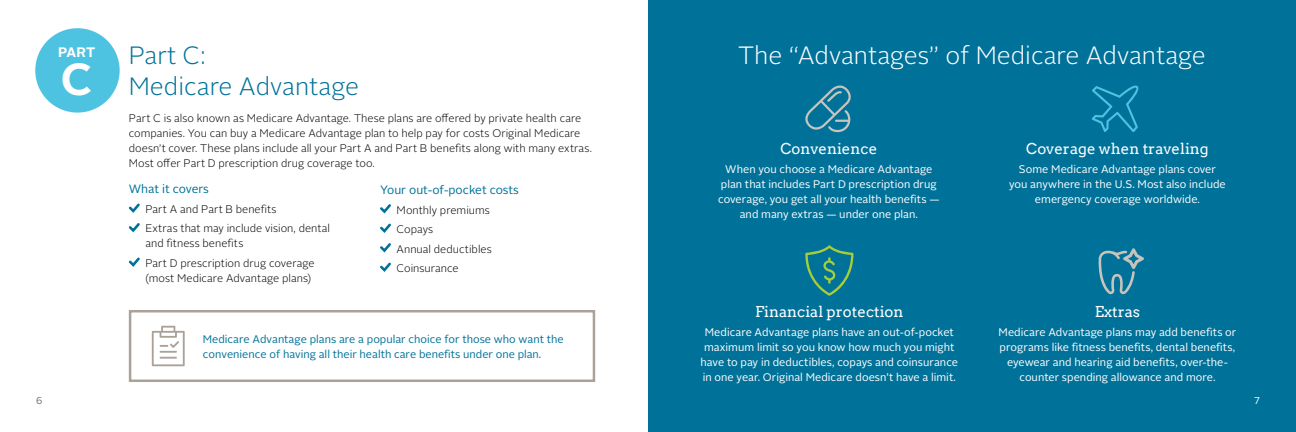
<style>
.page{position:relative;width:1296px;height:432px;background:#fff}
.page>*{position:absolute;margin:0;border:0;box-sizing:border-box;transform-origin:0 0}
.t1{font:700 45px "Alright Sans";color:#fff}
.A_subhead{font:300 25px "Alright Sans";color:#fff}
.A_subhead-2{font:300 25px/31px "Alright Sans";color:#007299}
.Head_in_a_box_centered{font:15px "Arvo";color:#fff}
.t2{font:700 13.8px "Alright Sans";color:#fff}
.C_subhead{font:12px "Alright Sans";color:#007299}
.Text_centered{font:11px/15px "Alright Sans";letter-spacing:.005em;color:#fff;text-align:center}
.Text{font:300 11px/15px "Alright Sans";letter-spacing:.005em;color:#000}
.C_subhead-2{font:11px/15px "Alright Sans";color:#007299}
.t3{font:10px "Alright Sans";color:#6d6e71}
.t4{font:10px "Alright Sans";color:#fff}
</style>
<div class="page">
<div style="left:648px;top:0;width:648px;height:432px;background:#007299"></div>
<svg style="left:129px;top:203px;width:11px;height:10px"></svg>
<svg style="left:128px;top:223px;width:12px;height:10px"></svg>
<svg style="left:129px;top:257px;width:11px;height:10px"></svg>
<svg style="left:380px;top:204px;width:11px;height:10px"></svg>
<svg style="left:380px;top:223px;width:11px;height:10px"></svg>
<svg style="left:380px;top:243px;width:11px;height:10px"></svg>
<svg style="left:380px;top:262px;width:11px;height:10px"></svg>
<div style="left:35px;top:28px;width:85px;height:85px;background:#4dc2e1;border-radius:50%"></div>
<div style="left:129px;top:310px;width:466px;height:72px;border:2px solid #aaa299"></div>
<svg style="left:152px;top:326px;width:33px;height:40px"></svg>
<svg style="left:1092px;top:85px;width:47px;height:47px"></svg>
<svg style="left:805px;top:85px;width:46px;height:47px"></svg>
<svg style="left:805px;top:245px;width:48px;height:51px"></svg>
<svg style="left:1098px;top:249px;width:46px;height:45px"></svg>
<p class="t2" style="left:58px;top:42px;width:39px">PART</p>
<p class="t1" style="left:61px;top:47px;width:33px">C</p>
<p class="A_subhead-2" style="left:129px;top:40px;width:232px">Part C:<br>Medicare Advantage</p>
<p class="Text" style="left:129px;top:111px;width:465px">Part C is also known as Medicare Advantage. These plans are offered by private health care companies. You can buy a Medicare Advantage plan to help pay for costs Original Medicare doesn’t cover. These plans include all your Part A and Part B benefits along with many extras.<br>Most offer Part D prescription drug coverage too.</p>
<p class="C_subhead" style="left:129px;top:181px;width:82px">What it covers</p>
<p class="Text" style="left:145px;top:202px;width:133px">Part A and Part B benefits</p>
<p class="Text" style="left:145px;top:221px;width:186px">Extras that may include vision, dental and fitness benefits</p>
<p class="Text" style="left:145px;top:256px;width:171px">Part D prescription drug coverage (most Medicare Advantage plans)</p>
<p class="C_subhead" style="left:380px;top:182px;width:141px">Your out-of-pocket costs</p>
<p class="Text" style="left:397px;top:202px;width:95px">Monthly premiums</p>
<p class="Text" style="left:397px;top:222px;width:38px">Copays</p>
<p class="Text" style="left:397px;top:241px;width:97px">Annual deductibles</p>
<p class="Text" style="left:397px;top:261px;width:64px">Coinsurance</p>
<p class="C_subhead-2" style="left:203px;top:332px;width:362px">Medicare Advantage plans are a popular choice for those who want the convenience of having all their health care benefits under one plan.</p>
<p class="A_subhead" style="left:738px;top:38px;width:469px">The “Advantages” of Medicare Advantage</p>
<p class="Head_in_a_box_centered" style="left:780px;top:139px;width:98px">Convenience</p>
<p class="Text_centered" style="left:718px;top:162px;width:223px">When you choose a Medicare Advantage plan that includes Part D prescription drug coverage, you get all your health benefits — and many extras — under one plan.</p>
<p class="Head_in_a_box_centered" style="left:755px;top:302px;width:150px">Financial protection</p>
<p class="Text_centered" style="left:701px;top:325px;width:259px">Medicare Advantage plans have an out-of-pocket maximum limit so you know how much you might have to pay in deductibles, copays and coinsurance in one year. Original Medicare doesn’t have a limit.</p>
<p class="Head_in_a_box_centered" style="left:1026px;top:139px;width:184px">Coverage when traveling</p>
<p class="Text_centered" style="left:1009px;top:162px;width:218px">Some Medicare Advantage plans cover you anywhere in the U.S. Most also include emergency coverage worldwide.</p>
<p class="Head_in_a_box_centered" style="left:1095px;top:302px;width:47px">Extras</p>
<p class="Text_centered" style="left:999px;top:325px;width:239px">Medicare Advantage plans may add benefits or programs like fitness benefits, dental benefits, eyewear and hearing aid benefits, over-the&shy;counter spending allowance and more.</p>
<p class="t3" style="left:36px;top:393px;width:8px">6</p>
<p class="t4" style="left:1254px;top:393px;width:7px">7</p>
</div>
